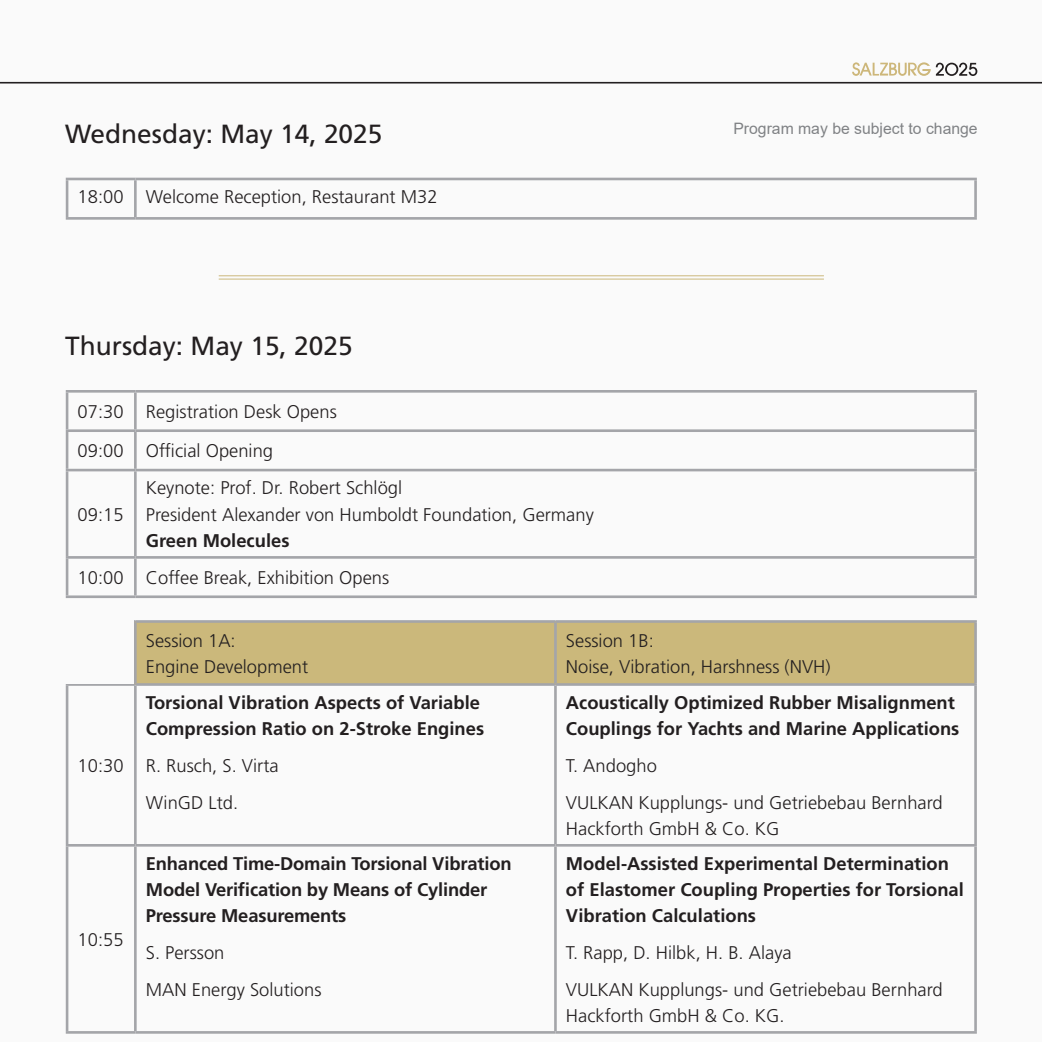
<style>
.page{position:relative;width:1042px;height:1042px;background:#fafafa}
.page>*{position:absolute;margin:0;border:0;box-sizing:border-box;transform-origin:0 0}
.t1{font:26.25px "Frutiger LT Std";color:#231f20}
.t2{font:300 18.38px/26.2px "Frutiger LT Std";color:#231f20}
.t3{font:700 18.38px/26.2px "Frutiger LT Std";color:#231f20}
.t4{font:15.75px "Arial";color:#808285}
</style>
<div class="page">
<svg style="left:0;top:62px;width:1042px;height:22px"></svg>
<hr style="left:66px;top:390px;width:69px;height:3px;background:#a4a5a9">
<hr style="left:66px;top:393px;width:2px;height:36px;background:#a4a5a9">
<hr style="left:135px;top:390px;width:842px;height:3px;background:#a4a5a9">
<hr style="left:134px;top:393px;width:3px;height:36px;background:#a4a5a9">
<hr style="left:974px;top:393px;width:3px;height:36px;background:#a4a5a9">
<hr style="left:66px;top:429px;width:69px;height:3px;background:#a4a5a9">
<hr style="left:66px;top:432px;width:2px;height:37px;background:#a4a5a9">
<hr style="left:135px;top:429px;width:842px;height:3px;background:#a4a5a9">
<hr style="left:134px;top:432px;width:3px;height:37px;background:#a4a5a9">
<hr style="left:974px;top:432px;width:3px;height:37px;background:#a4a5a9">
<hr style="left:66px;top:469px;width:69px;height:2px;background:#a4a5a9">
<hr style="left:66px;top:471px;width:2px;height:85px;background:#a4a5a9">
<hr style="left:135px;top:469px;width:842px;height:2px;background:#a4a5a9">
<hr style="left:134px;top:471px;width:3px;height:85px;background:#a4a5a9">
<hr style="left:974px;top:471px;width:3px;height:85px;background:#a4a5a9">
<hr style="left:66px;top:556px;width:69px;height:3px;background:#a4a5a9">
<hr style="left:66px;top:559px;width:2px;height:36px;background:#a4a5a9">
<hr style="left:135px;top:556px;width:842px;height:3px;background:#a4a5a9">
<hr style="left:134px;top:559px;width:3px;height:36px;background:#a4a5a9">
<hr style="left:974px;top:559px;width:3px;height:36px;background:#a4a5a9">
<hr style="left:66px;top:595px;width:69px;height:3px;background:#a4a5a9">
<hr style="left:135px;top:595px;width:842px;height:3px;background:#a4a5a9">
<hr style="left:66px;top:178px;width:69px;height:2px;background:#a4a5a9">
<hr style="left:66px;top:180px;width:2px;height:37px;background:#a4a5a9">
<hr style="left:135px;top:178px;width:842px;height:2px;background:#a4a5a9">
<hr style="left:134px;top:180px;width:3px;height:37px;background:#a4a5a9">
<hr style="left:974px;top:180px;width:3px;height:37px;background:#a4a5a9">
<hr style="left:66px;top:217px;width:69px;height:3px;background:#a4a5a9">
<hr style="left:135px;top:217px;width:842px;height:3px;background:#a4a5a9">
<div style="left:557px;top:623px;width:417px;height:60px;background:#cbb87b"></div>
<div style="left:135px;top:621px;width:420px;height:63px;background:#cbb87b"></div>
<hr style="left:66px;top:620px;width:69px;height:3px;background:#a4a5a9">
<hr style="left:135px;top:620px;width:420px;height:3px;background:#a4a5a9">
<hr style="left:134px;top:623px;width:3px;height:60px;background:#a4a5a9">
<hr style="left:555px;top:620px;width:422px;height:3px;background:#a4a5a9">
<hr style="left:554px;top:623px;width:3px;height:60px;background:#a4a5a9">
<hr style="left:974px;top:623px;width:3px;height:60px;background:#a4a5a9">
<hr style="left:66px;top:683px;width:69px;height:3px;background:#a4a5a9">
<hr style="left:66px;top:686px;width:2px;height:158px;background:#a4a5a9">
<hr style="left:135px;top:683px;width:420px;height:3px;background:#a4a5a9">
<hr style="left:134px;top:686px;width:3px;height:158px;background:#a4a5a9">
<hr style="left:555px;top:683px;width:422px;height:3px;background:#a4a5a9">
<hr style="left:554px;top:686px;width:3px;height:158px;background:#a4a5a9">
<hr style="left:974px;top:686px;width:3px;height:158px;background:#a4a5a9">
<hr style="left:66px;top:844px;width:69px;height:2px;background:#a4a5a9">
<hr style="left:66px;top:846px;width:2px;height:185px;background:#a4a5a9">
<hr style="left:135px;top:844px;width:420px;height:2px;background:#a4a5a9">
<hr style="left:134px;top:846px;width:3px;height:185px;background:#a4a5a9">
<hr style="left:555px;top:844px;width:422px;height:2px;background:#a4a5a9">
<hr style="left:554px;top:846px;width:3px;height:185px;background:#a4a5a9">
<hr style="left:974px;top:846px;width:3px;height:185px;background:#a4a5a9">
<hr style="left:66px;top:1031px;width:69px;height:2px;background:#a4a5a9">
<hr style="left:135px;top:1031px;width:420px;height:2px;background:#a4a5a9">
<hr style="left:555px;top:1031px;width:422px;height:2px;background:#a4a5a9">
<hr style="left:219px;top:275px;width:605px;height:1px;background:#cbb87b">
<hr style="left:219px;top:279px;width:605px;height:1px;background:#cbb87b">
<div style="left:52px;top:609px;width:82px;height:74px;background:#fafafa"></div>
<p class="t1" style="left:65px;top:118px;width:319px">Wednesday: May 14, 2025</p>
<p class="t2" style="left:78px;top:184px;width:47px">18:00</p>
<p class="t2" style="left:146px;top:184px;width:293px">Welcome Reception, Restaurant M32</p>
<p class="t1" style="left:65px;top:330px;width:289px">Thursday: May 15, 2025</p>
<p class="t2" style="left:78px;top:399px;width:47px">07:30</p>
<p class="t2" style="left:146px;top:399px;width:192px">Registration Desk Opens</p>
<p class="t2" style="left:78px;top:438px;width:47px">09:00</p>
<p class="t2" style="left:146px;top:438px;width:129px">Official Opening</p>
<p class="t2" style="left:78px;top:501px;width:47px">09:15</p>
<p class="t2" style="left:146px;top:475px;width:258px">Keynote: Prof. Dr. Robert Schlögl</p>
<p class="t2" style="left:146px;top:501px;width:449px">President Alexander von Humboldt Foundation, Germany</p>
<p class="t3" style="left:146px;top:527px;width:145px">Green Molecules</p>
<p class="t2" style="left:78px;top:565px;width:47px">10:00</p>
<p class="t2" style="left:146px;top:565px;width:245px">Coffee Break, Exhibition Opens</p>
<p class="t4" style="left:733px;top:118px;width:246px">Program may be subject to change</p>
<p class="t2" style="left:78px;top:752px;width:47px">10:30</p>
<p class="t2" style="left:78px;top:926px;width:47px">10:55</p>
<p class="t2" style="left:146px;top:627px;width:91px">Session 1A:</p>
<p class="t2" style="left:146px;top:654px;width:164px">Engine Development</p>
<p class="t3" style="left:146px;top:689px;width:340px">Torsional Vibration Aspects of Variable<br>Compression Ratio on 2-Stroke Engines</p>
<p class="t2" style="left:146px;top:752px;width:134px">R. Rusch, S. Virta</p>
<p class="t2" style="left:146px;top:789px;width:94px">WinGD Ltd.</p>
<p class="t3" style="left:146px;top:850px;width:367px">Enhanced Time-Domain Torsional Vibration<br>Model Verification by Means of Cylinder<br>Pressure Measurements</p>
<p class="t2" style="left:146px;top:939px;width:80px">S. Persson</p>
<p class="t2" style="left:146px;top:976px;width:177px">MAN Energy Solutions</p>
<p class="t2" style="left:566px;top:627px;width:89px">Session 1B:</p>
<p class="t2" style="left:566px;top:654px;width:266px">Noise, Vibration, Harshness (NVH)</p>
<p class="t3" style="left:566px;top:689px;width:395px">Acoustically Optimized Rubber Misalignment<br>Couplings for Yachts and Marine Applications</p>
<p class="t2" style="left:566px;top:752px;width:92px">T. Andogho</p>
<p class="t2" style="left:566px;top:789px;width:378px">VULKAN Kupplungs- und Getriebebau Bernhard<br>Hackforth GmbH &amp; Co. KG</p>
<p class="t3" style="left:566px;top:850px;width:399px">Model-Assisted Experimental Determination of Elastomer Coupling Properties for Torsional<br>Vibration Calculations</p>
<p class="t2" style="left:566px;top:939px;width:227px">T. Rapp, D. Hilbk, H. B. Alaya</p>
<p class="t2" style="left:566px;top:976px;width:378px">VULKAN Kupplungs- und Getriebebau Bernhard<br>Hackforth GmbH &amp; Co. KG.</p>
</div>
